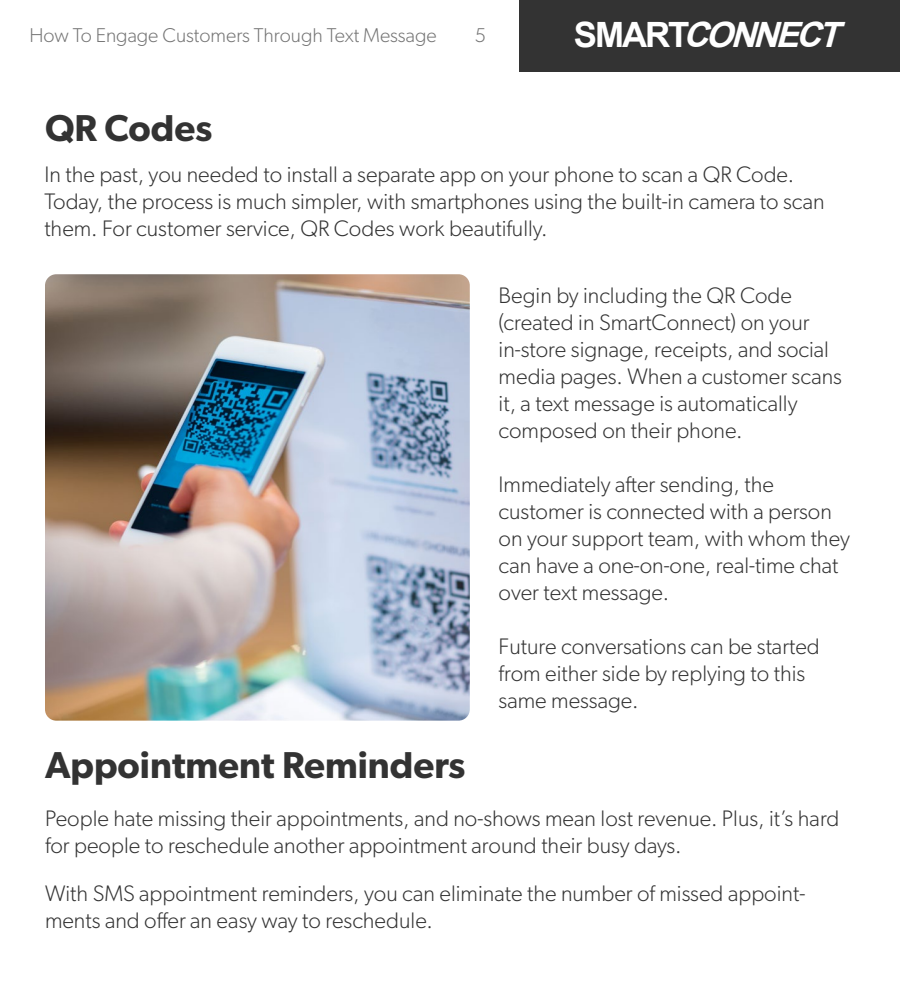
<style>
.page{position:relative;width:900px;height:990px;background:#fff}
.page>*{position:absolute;margin:0;border:0;box-sizing:border-box;transform-origin:0 0}
.t1{font:600 37.5px "Gibson";color:#333}
.t2{font:italic 700 34.88px "Arial";color:#fff}
.t3{font:300 22.5px/27px "Gibson";color:#333}
.t4{font:300 20px "Gibson";color:#757575}
.s1{font-style:normal}
</style>
<div class="page">
<div style="left:520px;top:0;width:380px;height:72px;background:#333"></div>
<img style="left:45px;top:274px;width:425px;height:447px">
<p class="t4" style="left:30px;top:23px;width:409px">How To Engage Customers Through Text Message</p>
<p class="t4" style="left:475px;top:23px;width:13px">5</p>
<h2 class="t2" style="left:574px;top:10px;width:280px"><span class="s1">S M A R T</span>CONNECT</h2>
<h1 class="t1" style="left:45px;top:105px;width:169px">QR Codes</h1>
<p class="t3" style="left:44px;top:161px;width:782px">In the past, you needed to install a separate app on your phone to scan a QR Code.<br>Today, the process is much simpler, with smartphones using the built-in camera to scan them. For customer service, QR Codes work beautifully.</p>
<p class="t3" style="left:499px;top:282px;width:345px">Begin by including the QR Code (created in SmartConnect) on your in-store signage, receipts, and social media pages. When a customer scans it, a text message is automatically composed on their phone.</p>
<p class="t3" style="left:499px;top:471px;width:353px">Immediately after sending, the customer is connected with a person on your support team, with whom they can have a one-on-one, real-time chat over text message.</p>
<p class="t3" style="left:499px;top:633px;width:323px">Future conversations can be started from either side by replying to this same message.</p>
<h1 class="t1" style="left:45px;top:743px;width:422px">Appointment Reminders</h1>
<p class="t3" style="left:45px;top:805px;width:796px">People hate missing their appointments, and no-shows mean lost revenue. Plus, it’s hard for people to reschedule another appointment around their busy days.</p>
<p class="t3" style="left:45px;top:880px;width:762px">With SMS appointment reminders, you can eliminate the number of missed appoint&shy;ments and offer an easy way to reschedule.</p>
</div>
